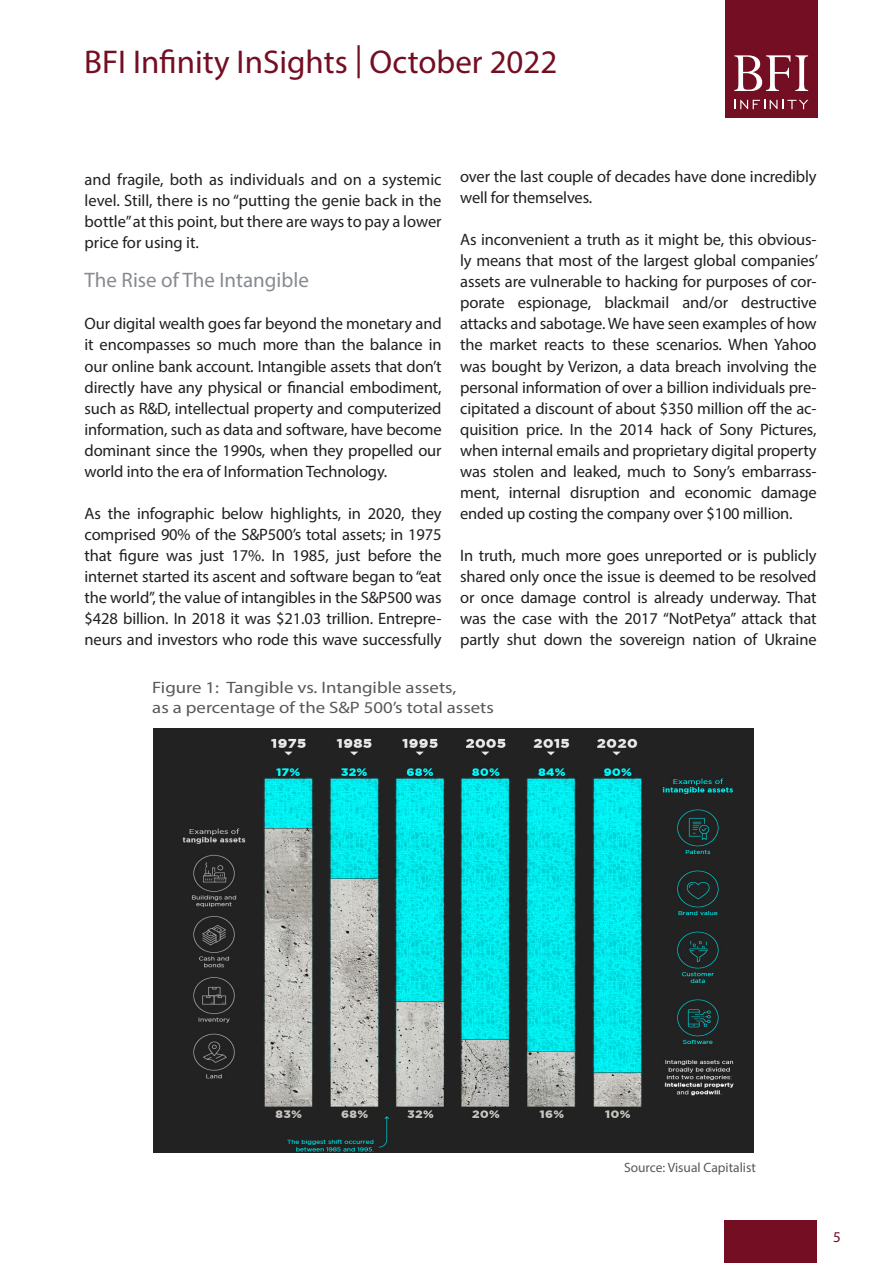
<style>
.page{position:relative;width:893px;height:1263px;background:#fff}
.page>*{position:absolute;margin:0;border:0;box-sizing:border-box;transform-origin:0 0}
.t1{font:33px "Myriad Pro";color:#740e22}
.P_1{font:21px "Myriad Pro";color:#878a91}
.P_1-2{font:16.5px/21px "Myriad Pro";letter-spacing:-.01em;color:#231f20;text-align:justify}
.Intro{font:16.5px "Myriad Pro";color:#595959;scale:1.14 1}
.t2{font:15px "Myriad Pro";color:#740e22}
.Intro-2{font:13.5px "Myriad Pro";color:#595959}
</style>
<div class="page">
<div style="left:724px;top:1220px;width:93px;height:43px;background:#740e22"></div>
<div style="left:725px;top:0;width:92px;height:117px;background:#740e22"></div>
<svg style="left:734px;top:55px;width:74px;height:36px"></svg>
<svg style="left:734px;top:100px;width:43px;height:9px"></svg>
<svg style="left:783px;top:100px;width:25px;height:9px"></svg>
<img style="left:153px;top:728px;width:601px;height:425px">
<h1 class="t1" style="left:84px;top:42px;width:475px">BFI Infinity InSights | October 2022</h1>
<p class="P_1-2" style="left:85px;top:169px;width:359px">and fragile, both as individuals and on a systemic level. Still, there is no “putting the genie back in the bottle” at this point, but there are ways to pay a lower price for using it.</p>
<p class="P_1" style="left:85px;top:267px;width:226px">The Rise of The Intangible</p>
<p class="P_1-2" style="left:85px;top:313px;width:359px">Our digital wealth goes far beyond the monetary and it encompasses so much more than the balance in our online bank account. Intangible assets that don’t directly have any physical or financial embodiment, such as R&amp;D, intellectual property and computerized information, such as data and software, have become dominant since the 1990s, when they propelled our world into the era of Information Technology.</p>
<p class="P_1-2" style="left:85px;top:502px;width:359px">As the infographic below highlights, in 2020, they comprised 90% of the S&amp;P500’s total assets; in 1975 that figure was just 17%. In 1985, just before the internet started its ascent and software began to “eat the world”, the value of intangibles in the S&amp;P500 was $428 billion. In 2018 it was $21.03 trillion. Entrepre&shy;neurs and investors who rode this wave successfully</p>
<p class="P_1-2" style="left:460px;top:166px;width:358px">over the last couple of decades have done incredibly well for themselves.</p>
<p class="P_1-2" style="left:460px;top:229px;width:359px">As inconvenient a truth as it might be, this obvious&shy;ly means that most of the largest global companies’ assets are vulnerable to hacking for purposes of cor&shy;porate espionage, blackmail and/or destructive attacks and sabotage. We have seen examples of how the market reacts to these scenarios. When Yahoo was bought by Verizon, a data breach involving the personal information of over a billion individuals pre&shy;cipitated a discount of about $350 million off the ac&shy;quisition price. In the 2014 hack of Sony Pictures, when internal emails and proprietary digital property was stolen and leaked, much to Sony’s embarrass&shy;ment, internal disruption and economic damage ended up costing the company over $100 million.</p>
<p class="P_1-2" style="left:460px;top:544px;width:358px">In truth, much more goes unreported or is publicly shared only once the issue is deemed to be resolved or once damage control is already underway. That was the case with the 2017 “NotPetya” attack that partly shut down the sovereign nation of Ukraine</p>
<p class="Intro" style="left:152px;top:678px;width:268px">Figure 1: Tangible vs. Intangible assets,</p>
<p class="Intro" style="left:152px;top:697px;width:301px">as a percentage of the S&amp;P 500’s total assets</p>
<p class="Intro-2" style="left:624px;top:1159px;width:133px">Source: Visual Capitalist</p>
<p class="t2" style="left:833px;top:1228px;width:9px">5</p>
</div>
